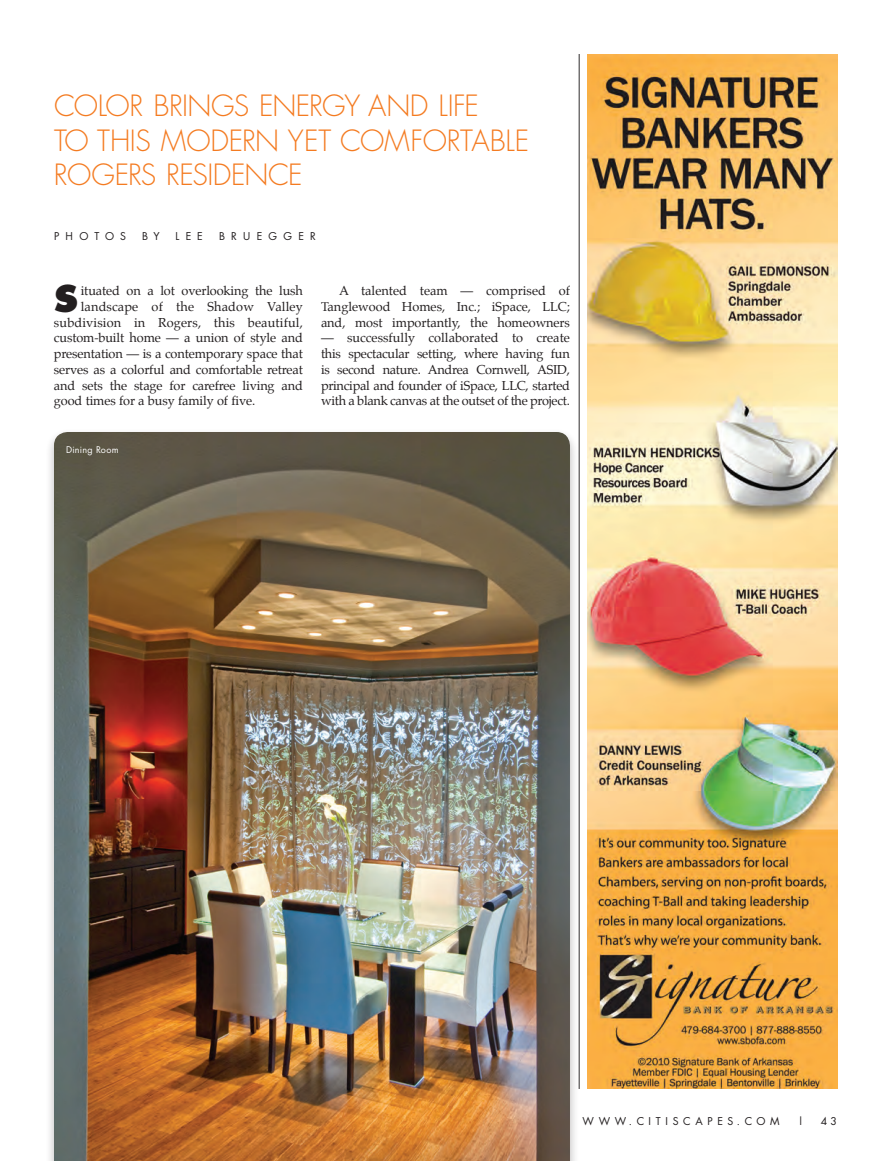
<style>
.page{position:relative;width:891px;height:1161px;background:#fff}
.page>*{position:absolute;margin:0;border:0;box-sizing:border-box;transform-origin:0 0}
.t1{font:800 36px "Futura";color:#231f20}
.t2{font:300 28.5px/34.2px "Futura";letter-spacing:-.01em;color:#f47b21}
.t3{font:12.75px/15.8px "Palatino";letter-spacing:-.01em;color:#231f20;text-align:justify}
.t4{font:12.75px "Palatino";letter-spacing:.01em;color:#231f20}
.t5{font:10.5px "Futura";letter-spacing:.45em;color:#231f20}
.t6{font:9px "Futura";letter-spacing:.025em;color:#fff}
</style>
<div class="page">
<div style="left:45px;top:428px;width:534px;height:733px;background:#231f20;opacity:.3"></div>
<img style="left:54px;top:432px;width:516px;height:729px">
<hr style="left:579px;top:54px;width:1px;height:1035px;background:#2e2b2c">
<img style="left:588px;top:54px;width:249px;height:1035px">
<h2 class="t2" style="left:54px;top:89px;width:477px">COLOR BRI NGS ENERGY AND LIFE<br>TO THIS MODERN YET COMFORTABLE<br>ROGERS RESIDENCE</h2>
<p class="t5" style="left:54px;top:228px;width:25px">P HOTOS</p>
<p class="t5" style="left:142px;top:228px;width:4px">BY</p>
<p class="t5" style="left:175px;top:228px;width:3px">LEE</p>
<p class="t5" style="left:219px;top:228px;width:51px">BR UEGGER</p>
<h1 class="t1" style="left:54px;top:276px;width:24px">S</h1>
<p class="t3" style="left:81px;top:283px;width:224px">ituated on a lot overlooking the lush</p>
<p class="t4" style="left:81px;top:296px;width:224px">landscape of the Shadow Valley</p>
<p class="t4" style="left:54px;top:312px;width:250px">subdivision in Rogers, this beautiful,</p>
<p class="t3" style="left:54px;top:330px;width:250px">custom-built home — a union of style and</p>
<p class="t3" style="left:54px;top:346px;width:250px">presentation — is a contemporary space that</p>
<p class="t3" style="left:54px;top:362px;width:250px">serves as a colorful and comfortable retreat</p>
<p class="t3" style="left:54px;top:377px;width:250px">and sets the stage for carefree living and</p>
<p class="t3" style="left:54px;top:393px;width:203px">good times for a busy family of five.</p>
<p class="t6" style="left:66px;top:443px;width:54px">DINING ROOM</p>
<p class="t3" style="left:321px;top:283px;width:251px;text-indent:18px">A talented team — comprised of Tanglewood Homes, Inc.; iSpace, LLC; and, most importantly, the homeowners</p>
<p class="t3" style="left:321px;top:330px;width:250px">— successfully collaborated to create this spectacular setting, where having fun is second nature. Andrea Cornwell, ASID, principal and founder of iSpace, LLC, started with a blank canvas at the outset of the project.</p>
<p class="t5" style="left:583px;top:1114px;width:199px">WWW.CITISCAPES.COM</p>
<p class="t5" style="left:798px;top:1114px;width:7px">|</p>
<p class="t5" style="left:821px;top:1114px;width:18px">4 3</p>
</div>
